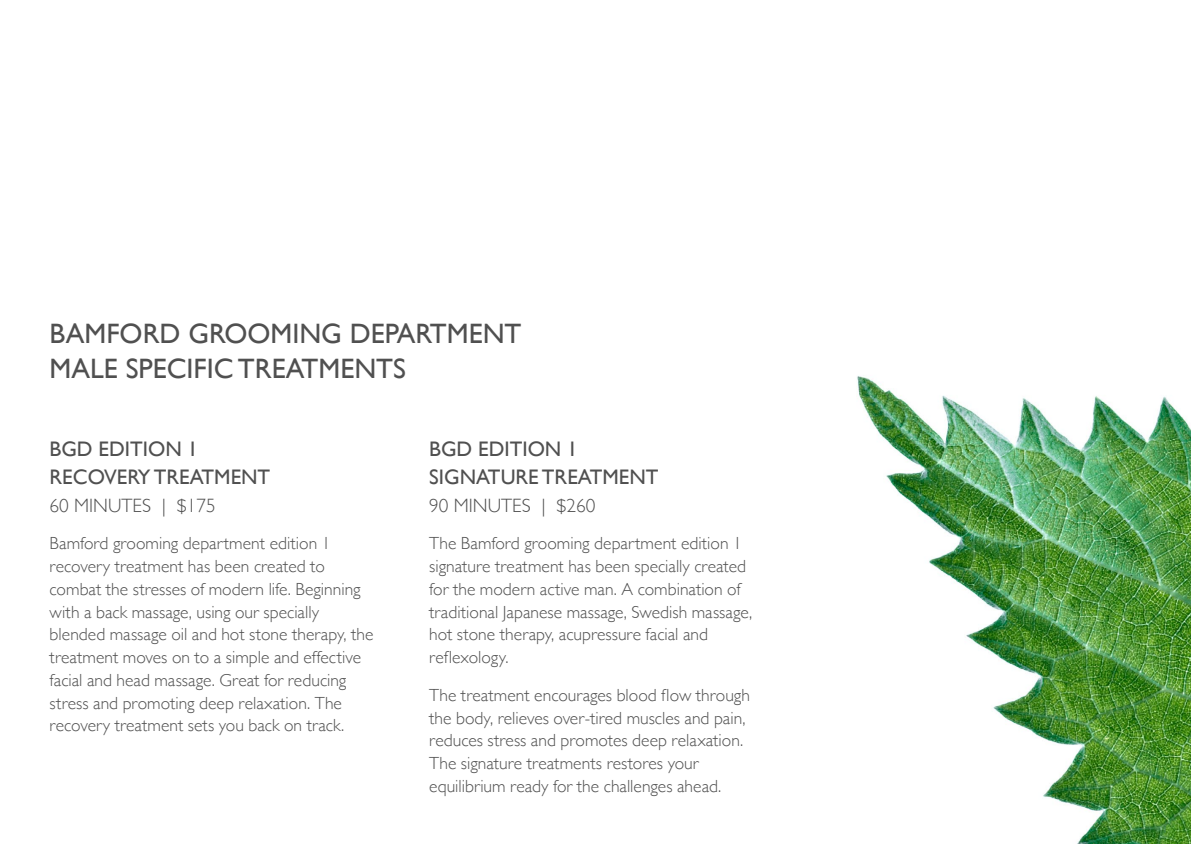
<style>
.page{position:relative;width:1191px;height:844px;background:#fff}
.page>*{position:absolute;margin:0;border:0;box-sizing:border-box;transform-origin:0 0}
.t1{font:28px/35px "Gill Sans";color:#505050}
.t2{font:21px/28px "Gill Sans";color:#505050}
.t3{font:300 19.25px "Gill Sans";color:#505050}
.t4{font:300 17.5px/22.8px "Gill Sans";color:#505050}
</style>
<div class="page">
<img style="left:857px;top:376px;width:334px;height:467px">
<h1 class="t1" style="left:50px;top:315px;width:473px">BAMFORD GROOMING DEPARTMENT<br>MALE SPECIFIC TREATMENTS</h1>
<p class="t2" style="left:50px;top:434px;width:222px">BGD EDITION 1<br>RECOVERY TREATMENT</p>
<p class="t3" style="left:50px;top:490px;width:167px">60 MINUTES | $175</p>
<p class="t4" style="left:50px;top:531px;width:325px">Bamford grooming department edition 1 recovery treatment has been created to combat the stresses of modern life. Beginning with a back massage, using our specially blended massage oil and hot stone therapy, the treatment moves on to a simple and effective facial and head massage. Great for reducing stress and promoting deep relaxation. The recovery treatment sets you back on track.</p>
<p class="t2" style="left:429px;top:434px;width:231px">BGD EDITION 1<br>SIGNATURE TREATMENT</p>
<p class="t3" style="left:429px;top:490px;width:167px">90 MINUTES | $260</p>
<p class="t4" style="left:429px;top:531px;width:324px">The Bamford grooming department edition 1 signature treatment has been specially created for the modern active man. A combination of traditional Japanese massage, Swedish massage, hot stone therapy, acupressure facial and reflexology.</p>
<p class="t4" style="left:429px;top:682px;width:322px">The treatment encourages blood flow through the body, relieves over-tired muscles and pain, reduces stress and promotes deep relaxation.<br>The signature treatments restores your equilibrium ready for the challenges ahead.</p>
</div>
